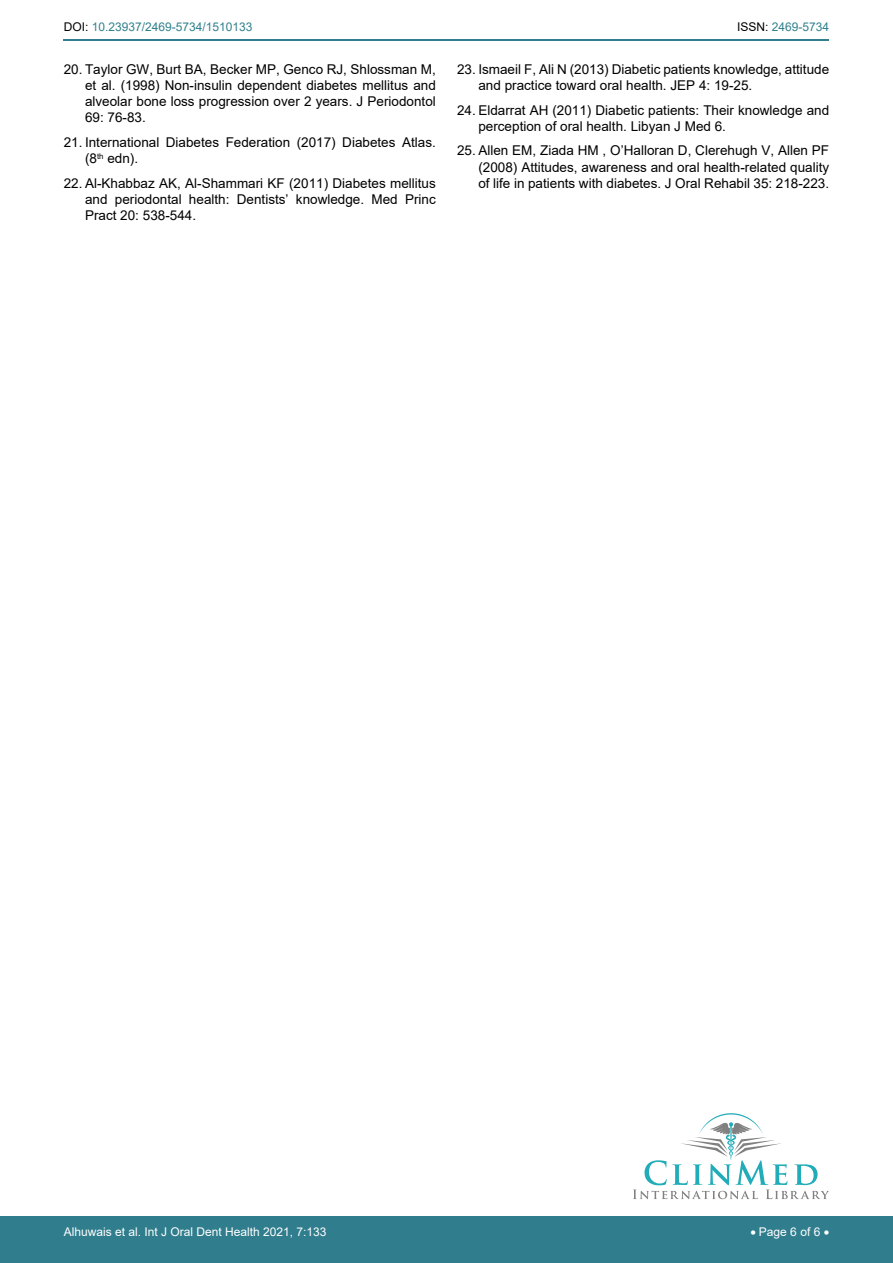
<style>
.page{position:relative;width:893px;height:1263px;background:#fff}
.page>*{position:absolute;margin:0;border:0;box-sizing:border-box;transform-origin:0 0}
.t1{font:13.5px/16.2px "Arial";color:#000}
.t2{font:12px "Arial";color:#fff}
.t3{font:12px "Arial";color:#30808d}
.s1{color:#000}
</style>
<div class="page">
<hr style="left:64px;top:40px;width:765px;height:1px;background:#30808d">
<div style="left:0;top:1217px;width:893px;height:46px;background:#307d8d"></div>
<svg style="left:633px;top:1113px;width:196px;height:86px"></svg>
<p class="t3" style="left:64px;top:19px;width:190px"><span class="s1">DOI:</span> 10.23937/2469-5734/1510133</p>
<p class="t3" style="left:737px;top:19px;width:94px"><span class="s1">ISSN:</span> 2469-5734</p>
<p class="t1" style="left:85px;top:61px;width:352px;text-align:justify;text-indent:-21px">20. Taylor GW, Burt BA, Becker MP, Genco RJ, Shlossman M, et al. (1998) Non-insulin dependent diabetes mellitus and alveolar bone loss progression over 2 years. J Periodontol 69: 76-83.</p>
<p class="t1" style="left:85px;top:134px;width:352px;text-indent:-21px">21. International Diabetes Federation (2017) Diabetes Atlas. (8<sup>th</sup> edn).</p>
<p class="t1" style="left:85px;top:175px;width:352px;text-align:justify;text-indent:-21px">22. Al-Khabbaz AK, Al-Shammari KF (2011) Diabetes mellitus and periodontal health: Dentists’ knowledge. Med Princ Pract 20: 538-544.</p>
<p class="t1" style="left:478px;top:61px;width:352px;text-indent:-21px">23. Ismaeil F, Ali N (2013) Diabetic patients knowledge, attitude and practice toward oral health. JEP 4: 19-25.</p>
<p class="t1" style="left:478px;top:102px;width:352px;text-indent:-21px">24. Eldarrat AH (2011) Diabetic patients: Their knowledge and perception of oral health. Libyan J Med 6.</p>
<p class="t1" style="left:478px;top:142px;width:352px;text-align:justify;text-indent:-21px">25. Allen EM, Ziada HM , O’Halloran D, Clerehugh V, Allen PF (2008) Attitudes, awareness and oral health-related quality of life in patients with diabetes. J Oral Rehabil 35: 218-223.</p>
<p class="t2" style="left:64px;top:1223px;width:264px">Alhuwais et al. Int J Oral Dent Health 2021, 7:133</p>
<p class="t2" style="left:750px;top:1223px;width:80px">• Page 6 of 6 •</p>
</div>
